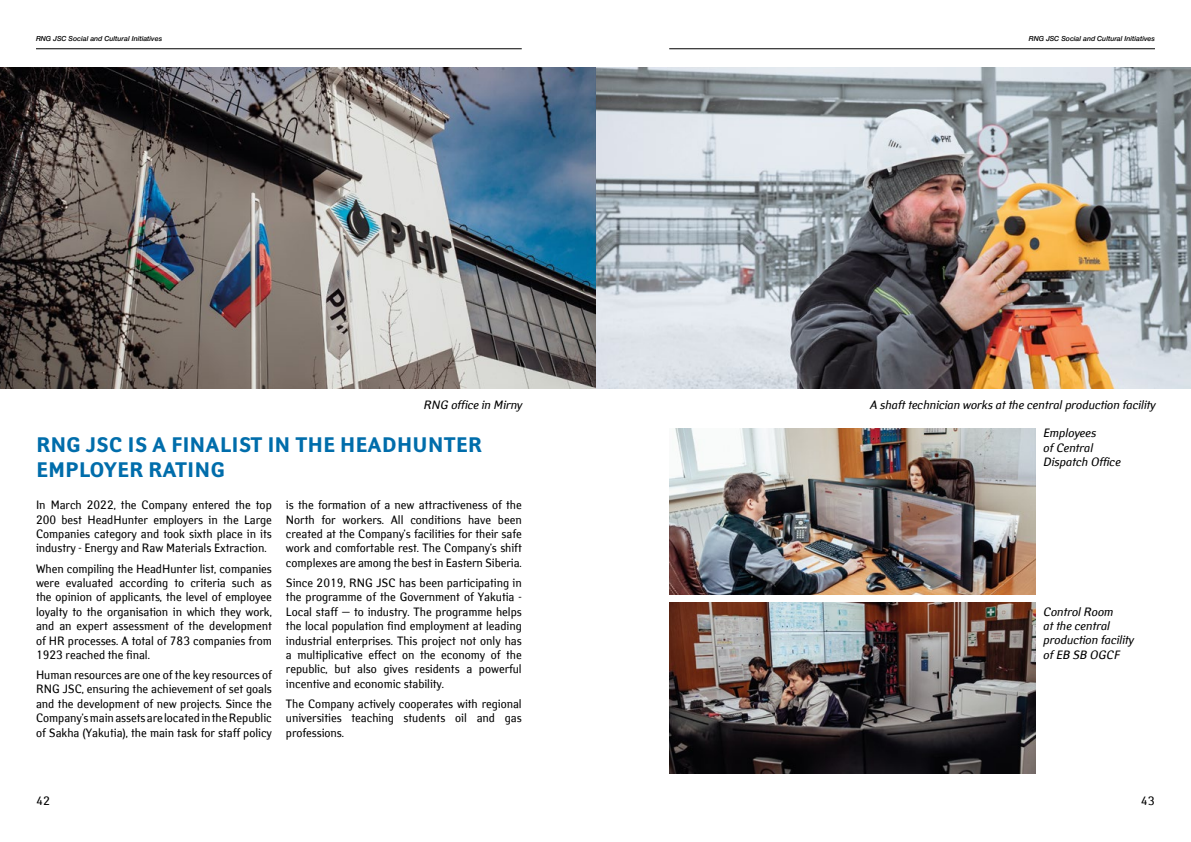
<style>
.page{position:relative;width:1191px;height:842px;background:#fff}
.page>*{position:absolute;margin:0;border:0;box-sizing:border-box;transform-origin:0 0}
.t1{font:700 21px/25.2px "Yanus C";color:#006dab}
.t2{font:12px/14.4px "Yanus C";color:#000;text-align:justify;scale:.96 1}
.t3{font:italic 12px/14.4px "Yanus C";color:#000}
.t4{font:12px "Yanus C";color:#000}
.t5{font:italic 500 7px "Helvetica Neue Cyr";color:#000}
</style>
<div class="page">
<hr style="left:36px;top:48px;width:486px;height:1px;background:#000">
<hr style="left:669px;top:48px;width:486px;height:1px;background:#000">
<img style="left:669px;top:602px;width:366px;height:171px">
<img style="left:0;top:67px;width:1191px;height:321px">
<img style="left:669px;top:428px;width:366px;height:167px">
<p class="t5" style="left:36px;top:35px;width:128px">RNG JSC Social and Cultural Initiatives</p>
<p class="t5" style="left:1028px;top:35px;width:128px">RNG JSC Social and Cultural Initiatives</p>
<p class="t3" style="left:423px;top:398px;width:100px">RNG office in Mirny</p>
<p class="t3" style="left:869px;top:398px;width:287px">A shaft technician works at the central production facility</p>
<h1 class="t1" style="left:36px;top:433px;width:447px">RNG JSC IS A FINALIST IN THE HEADHUNTER<br>EMPLOYER RATING</h1>
<p class="t2" style="left:36px;top:498px;width:247px">In March 2022, the Company entered the top 200 best HeadHunter employers in the Large Companies category and took sixth place in its industry - Energy and Raw Materials Extraction.</p>
<p class="t2" style="left:36px;top:561px;width:247px">When compiling the HeadHunter list, companies were evaluated according to criteria such as the opinion of applicants, the level of employee loyalty to the organisation in which they work, and an expert assessment of the development of HR processes. A total of 783 companies from 1923 reached the final.</p>
<p class="t2" style="left:36px;top:667px;width:247px">Human resources are one of the key resources of RNG JSC, ensuring the achievement of set goals and the development of new projects. Since the Company’s main assets are located in the Republic of Sakha (Yakutia), the main task for staff policy</p>
<p class="t2" style="left:286px;top:498px;width:247px">is the formation of a new attractiveness of the North for workers. All conditions have been created at the Company’s facilities for their safe work and comfortable rest. The Company’s shift complexes are among the best in Eastern Siberia.</p>
<p class="t2" style="left:286px;top:575px;width:247px">Since 2019, RNG JSC has been participating in the programme of the Government of Yakutia - Local staff — to industry. The programme helps the local population find employment at leading industrial enterprises. This project not only has a multiplicative effect on the economy of the republic, but also gives residents a powerful incentive and economic stability.</p>
<p class="t2" style="left:286px;top:696px;width:247px">The Company actively cooperates with regional universities teaching students oil and gas professions.</p>
<p class="t3" style="left:1043px;top:426px;width:79px">Employees<br>of Central<br>Dispatch Office</p>
<p class="t3" style="left:1043px;top:604px;width:92px">Control Room<br>at the central production facility of EB SB OGCF</p>
<p class="t4" style="left:36px;top:793px;width:16px">42</p>
<p class="t4" style="left:1141px;top:793px;width:16px">43</p>
</div>
